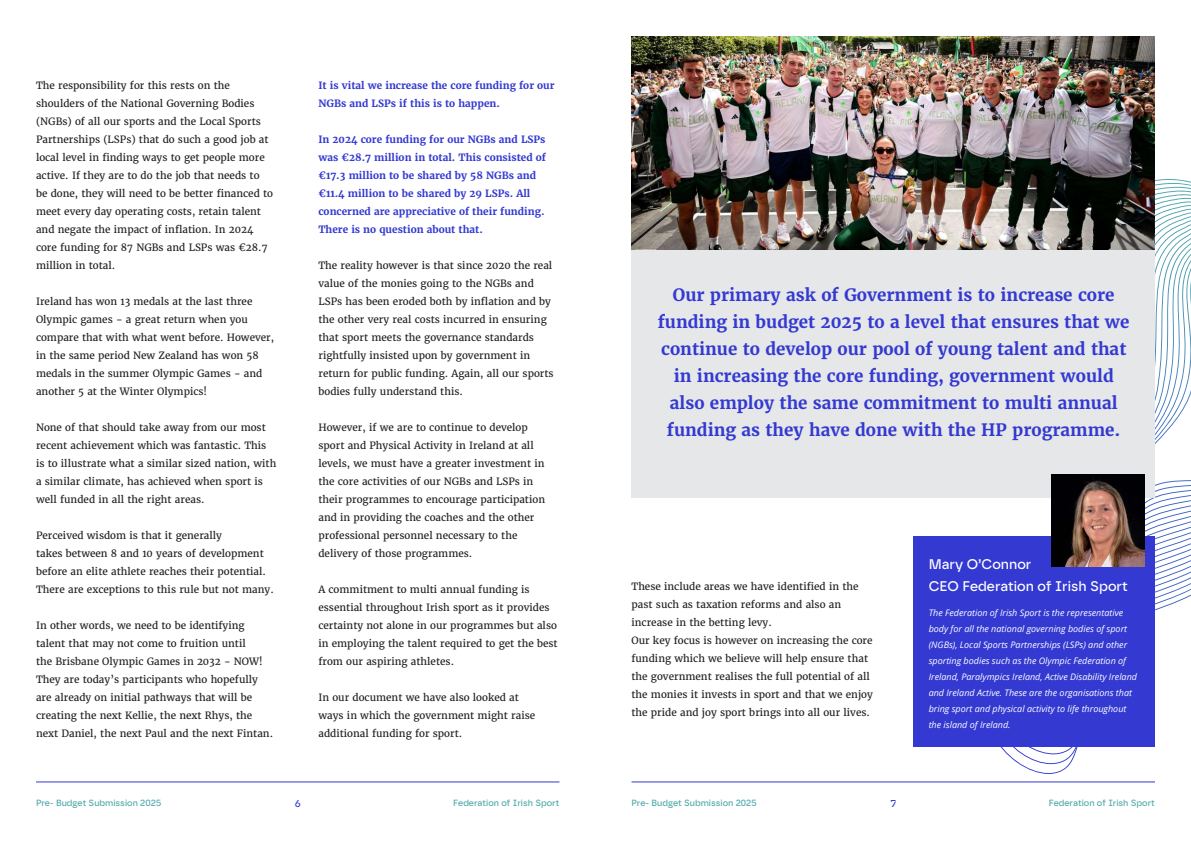
<style>
.page{position:relative;width:1191px;height:842px;background:#fff}
.page>*{position:absolute;margin:0;border:0;box-sizing:border-box;transform-origin:0 0}
.t1{font:700 17px/27px "Merriweather";color:#3339d1;text-align:center}
.t2{font:500 14px/22px "Safiro";color:#fff}
.t3{font:10px/18px "Merriweather";color:#231f20}
.t4{font:700 10px/18px "Merriweather";color:#3339d1}
.t5{font:500 10px "Safiro";color:#3339d1}
.t6{font:italic 9px/16px "Open Sans";color:#fff}
.t7{font:500 9px "Safiro";color:#50a9ab}
</style>
<div class="page">
<hr style="left:36px;top:781px;width:523px;height:1px;background:#3339d1">
<hr style="left:631px;top:781px;width:524px;height:1px;background:#3339d1">
<svg style="left:1144px;top:281px;width:47px;height:317px"></svg>
<div style="left:914px;top:536px;width:241px;height:210px;background:#3339d1"></div>
<div style="left:631px;top:249px;width:524px;height:248px;background:#e6e7e9"></div>
<img style="left:1051px;top:474px;width:93px;height:92px">
<img style="left:631px;top:36px;width:524px;height:213px">
<p class="t3" style="left:36px;top:76px;width:239px">The responsibility for this rests on the shoulders of the National Governing Bodies (NGBs) of all our sports and the Local Sports Partnerships (LSPs) that do such a good job at local level in finding ways to get people more active. If they are to do the job that needs to be done, they will need to be better financed to meet every day operating costs, retain talent and negate the impact of inflation. In 2024 core funding for 87 NGBs and LSPs was €28.7 million in total.</p>
<p class="t3" style="left:36px;top:292px;width:240px">Ireland has won 13 medals at the last three Olympic games - a great return when you compare that with what went before. However, in the same period New Zealand has won 58 medals in the summer Olympic Games - and another 5 at the Winter Olympics!</p>
<p class="t3" style="left:36px;top:418px;width:242px">None of that should take away from our most recent achievement which was fantastic. This is to illustrate what a similar sized nation, with a similar climate, has achieved when sport is well funded in all the right areas.</p>
<p class="t3" style="left:36px;top:526px;width:239px">Perceived wisdom is that it generally<br>takes between 8 and 10 years of development before an elite athlete reaches their potential.<br>There are exceptions to this rule but not many.</p>
<p class="t3" style="left:36px;top:616px;width:239px">In other words, we need to be identifying talent that may not come to fruition until<br>the Brisbane Olympic Games in 2032 - NOW!<br>They are today’s participants who hopefully are already on initial pathways that will be creating the next Kellie, the next Rhys, the next Daniel, the next Paul and the next Fintan.</p>
<p class="t4" style="left:318px;top:76px;width:238px">It is vital we increase the core funding for our<br>NGBs and LSPs if this is to happen.</p>
<p class="t4" style="left:318px;top:130px;width:229px">In 2024 core funding for our NGBs and LSPs was €28.7 million in total. This consisted of €17.3 million to be shared by 58 NGBs and €11.4 million to be shared by 29 LSPs. All concerned are appreciative of their funding.<br>There is no question about that.</p>
<p class="t3" style="left:318px;top:256px;width:237px">The reality however is that since 2020 the real value of the monies going to the NGBs and LSPs has been eroded both by inflation and by the other very real costs incurred in ensuring that sport meets the governance standards rightfully insisted upon by government in return for public funding. Again, all our sports bodies fully understand this.</p>
<p class="t3" style="left:318px;top:418px;width:228px">However, if we are to continue to develop sport and Physical Activity in Ireland at all levels, we must have a greater investment in the core activities of our NGBs and LSPs in their programmes to encourage participation and in providing the coaches and the other professional personnel necessary to the delivery of those programmes.</p>
<p class="t3" style="left:318px;top:580px;width:241px">A commitment to multi annual funding is essential throughout Irish sport as it provides certainty not alone in our programmes but also in employing the talent required to get the best from our aspiring athletes.</p>
<p class="t3" style="left:318px;top:688px;width:218px">In our document we have also looked at ways in which the government might raise additional funding for sport.</p>
<p class="t1" style="left:658px;top:281px;width:473px">Our primary ask of Government is to increase core funding in budget 2025 to a level that ensures that we continue to develop our pool of young talent and that in increasing the core funding, government would also employ the same commitment to multi annual funding as they have done with the HP programme.</p>
<p class="t3" style="left:631px;top:577px;width:243px">These include areas we have identified in the past such as taxation reforms and also an increase in the betting levy.<br>Our key focus is however on increasing the core funding which we believe will help ensure that the government realises the full potential of all the monies it invests in sport and that we enjoy the pride and joy sport brings into all our lives.</p>
<h2 class="t2" style="left:928px;top:553px;width:200px">Mary O’Connor<br>CEO Federation of Irish Sport</h2>
<p class="t6" style="left:928px;top:605px;width:210px">The Federation of Irish Sport is the representative body for all the national governing bodies of sport (NGBs), Local Sports Partnerships (LSPs) and other sporting bodies such as the Olympic Federation of Ireland, Paralympics Ireland, Active Disability Ireland and Ireland Active. These are the organisations that bring sport and physical activity to life throughout the island of Ireland.</p>
<p class="t7" style="left:36px;top:797px;width:127px">Pre- Budget Submission 2025</p>
<p class="t5" style="left:295px;top:797px;width:8px">6</p>
<p class="t7" style="left:453px;top:797px;width:108px">Federation of Irish Sport</p>
<p class="t7" style="left:631px;top:797px;width:127px">Pre- Budget Submission 2025</p>
<p class="t5" style="left:890px;top:797px;width:7px">7</p>
<p class="t7" style="left:1048px;top:797px;width:108px">Federation of Irish Sport</p>
</div>
